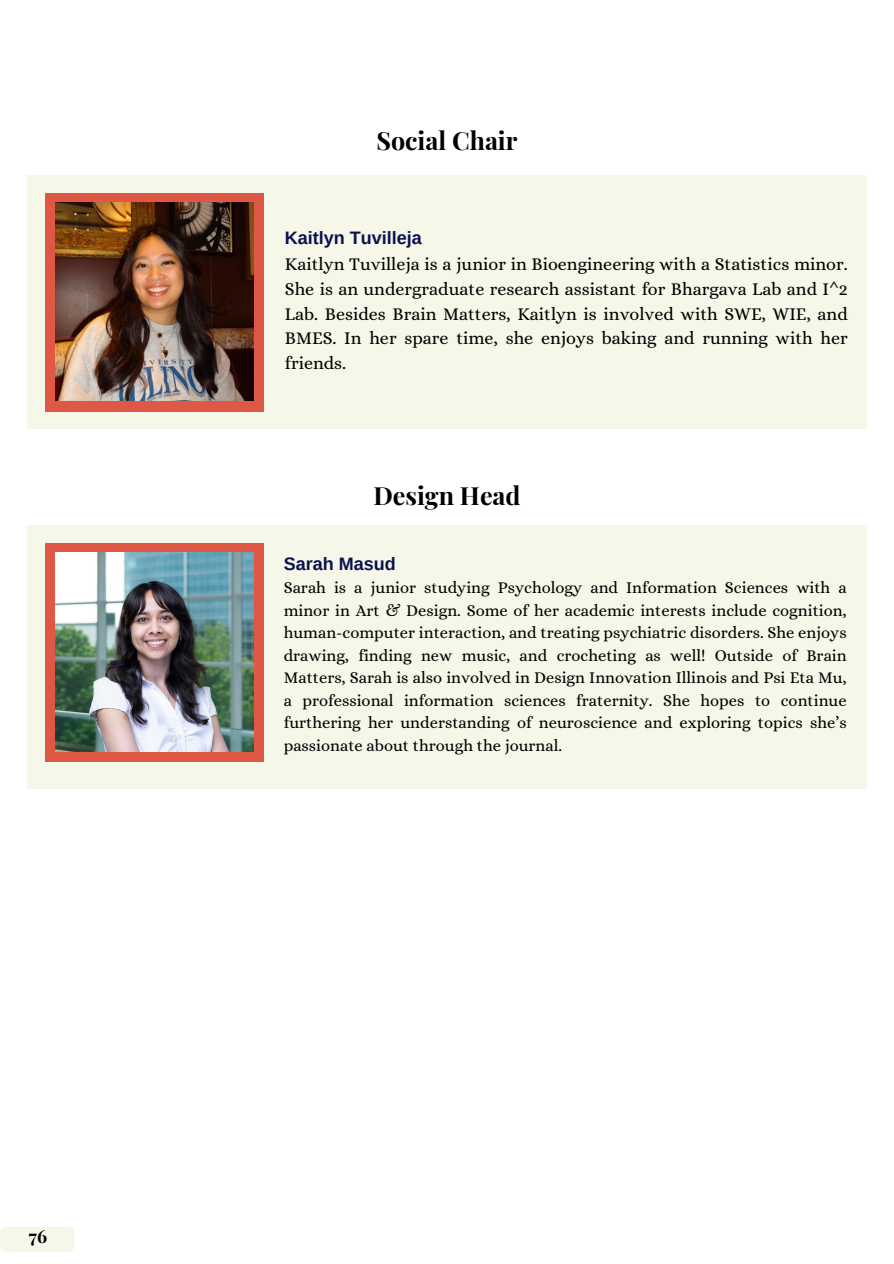
<style>
.page{position:relative;width:894px;height:1264px;background:#fff}
.page>*{position:absolute;margin:0;border:0;box-sizing:border-box;transform-origin:0 0}
.t1{font:700 25.05px "Playfair Display";color:#000}
.t2{font:18px/24.8px "Alice";color:#000;text-align:justify}
.t3{font:700 18px "Arimo";color:#091150}
.t4{font:700 18px "Playfair Display";color:#000}
.t5{font:16.5px/22.5px "Alice";color:#000;text-align:justify}
</style>
<div class="page">
<div style="left:27px;top:525px;width:839px;height:264px;background:#f6f6e9"></div>
<div style="left:45px;top:543px;width:218px;height:218px;background:#df5745"></div>
<img style="left:55px;top:553px;width:198px;height:198px">
<div style="left:27px;top:175px;width:839px;height:253px;background:#f6f6e9"></div>
<div style="left:45px;top:193px;width:218px;height:218px;background:#df5745"></div>
<img style="left:55px;top:202px;width:198px;height:198px">
<div style="left:0;top:1227px;width:74px;height:24px;background:#f6f6e9"></div>
<p class="t4" style="left:29px;top:1223px;width:20px">76</p>
<h1 class="t1" style="left:376px;top:123px;width:143px">Social Chair</h1>
<p class="t3" style="left:285px;top:228px;width:138px">Kaitlyn Tuvilleja</p>
<p class="t2" style="left:285px;top:251px;width:564px">Kaitlyn Tuvilleja is a junior in Bioengineering with a Statistics minor.<br>She is an undergraduate research assistant for Bhargava Lab and I^2<br>Lab. Besides Brain Matters, Kaitlyn is involved with SWE, WIE, and BMES. In her spare time, she enjoys baking and running with her friends.</p>
<h1 class="t1" style="left:373px;top:477px;width:149px">Design Head</h1>
<p class="t3" style="left:284px;top:553px;width:113px">Sarah Masud</p>
<p class="t5" style="left:284px;top:576px;width:564px">Sarah is a junior studying Psychology and Information Sciences with a minor in Art &amp; Design. Some of her academic interests include cognition, human-computer interaction, and treating psychiatric disorders. She enjoys drawing, finding new music, and crocheting as well! Outside of Brain Matters, Sarah is also involved in Design Innovation Illinois and Psi Eta Mu, a professional information sciences fraternity. She hopes to continue furthering her understanding of neuroscience and exploring topics she’s passionate about through the journal.</p>
</div>
